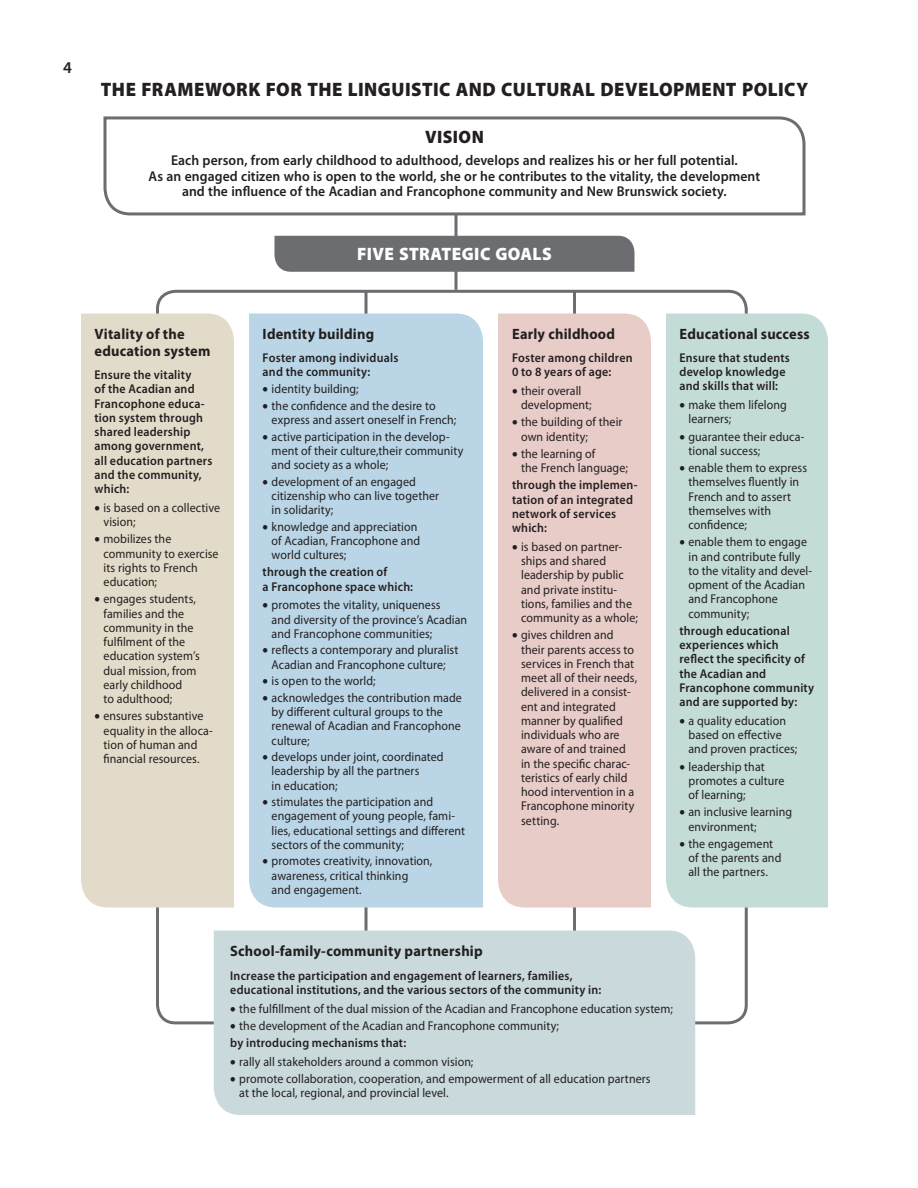
<style>
.page{position:relative;width:918px;height:1188px;background:#fff}
.page>*{position:absolute;margin:0;border:0;box-sizing:border-box;transform-origin:0 0}
.LCDP_Vision_Titre{font:900 19.5px "Myriad Pro";letter-spacing:.025em;color:#231f20;scale:.96 1}
.LCDP_Vision_Titre-2{font:900 18px "Myriad Pro";letter-spacing:.02em;color:#fff;scale:.96 1}
.LCDP_Vision_Titre-3{font:900 18px "Myriad Pro";letter-spacing:.025em;color:#231f20;scale:.96 1}
.t1{font:600 16.5px "Myriad Pro";color:#231f20}
.LCDP_Vision_ST{font:700 15px/17.2px "Myriad Pro";letter-spacing:.015em;color:#231f20;scale:.96 1}
.LCDP_Vision_Texte_1{font:600 14.25px/15.8px "Myriad Pro";letter-spacing:.005em;color:#231f20;text-align:center;scale:.96 1}
.LCDP_Vision_Texte_2{font:12.75px/14.2px "Myriad Pro";letter-spacing:.005em;color:#231f20;scale:.94 1}
.LCDP_Vision_Texte_2-2{font:600 12.75px/14.2px "Myriad Pro";letter-spacing:.02em;color:#231f20;scale:.94 1}
</style>
<div class="page">
<svg style="left:454px;top:217px;width:4px;height:73px"></svg>
<svg style="left:364px;top:291px;width:4px;height:640px"></svg>
<hr style="left:573px;top:291px;width:3px;height:667px;background:#6c6d70">
<svg style="left:103px;top:116px;width:703px;height:101px"></svg>
<div style="left:81px;top:314px;width:153px;height:594px;background:#e3dbc9"></div>
<div style="left:249px;top:314px;width:234px;height:594px;background:#bad6e6"></div>
<div style="left:214px;top:931px;width:481px;height:184px;background:#c9d9dc"></div>
<div style="left:498px;top:314px;width:153px;height:594px;background:#e8ccc8"></div>
<div style="left:666px;top:314px;width:162px;height:594px;background:#c4dcd7"></div>
<div style="left:274px;top:236px;width:360px;height:36px;background:#6c6d70"></div>
<p class="t1" style="left:63px;top:57px;width:10px">4</p>
<p class="LCDP_Vision_Titre" style="left:101px;top:76px;width:738px">THE FRAMEWORK FOR THE LINGUISTIC AND CULTURAL DEVELOPMENT POLICY</p>
<p class="LCDP_Vision_Titre-3" style="left:425px;top:125px;width:63px">VISION</p>
<p class="LCDP_Vision_Texte_1" style="left:149px;top:152px;width:639px">Each person, from early childhood to adulthood, develops and realizes his or her full potential.<br>As an engaged citizen who is open to the world, she or he contributes to the vitality, the development and the influence of the Acadian and Francophone community and New Brunswick society.</p>
<p class="LCDP_Vision_Titre-2" style="left:357px;top:242px;width:204px">FIVE STRATEGIC GOALS</p>
<p class="LCDP_Vision_ST" style="left:94px;top:325px;width:122px">Vitality of the education system</p>
<p class="LCDP_Vision_Texte_2-2" style="left:94px;top:367px;width:127px">Ensure the vitality<br>of the Acadian and<br>Francophone educa&shy;tion system through shared leadership among government, all education partners and the community, which:</p>
<p class="LCDP_Vision_Texte_2" style="left:104px;top:500px;width:126px;text-indent:-9px">• is based on a collective vision;</p>
<p class="LCDP_Vision_Texte_2" style="left:104px;top:532px;width:124px;text-indent:-9px">• mobilizes the community to exercise its rights to French education;</p>
<p class="LCDP_Vision_Texte_2" style="left:104px;top:592px;width:104px;text-indent:-9px">• engages students, families and the community in the fulfilment of the education system’s dual mission, from early childhood<br>to adulthood;</p>
<p class="LCDP_Vision_Texte_2" style="left:104px;top:709px;width:118px;text-indent:-9px">• ensures substantive equality in the alloca&shy;tion of human and financial resources.</p>
<p class="LCDP_Vision_ST" style="left:263px;top:325px;width:118px">Identity building</p>
<p class="LCDP_Vision_Texte_2-2" style="left:263px;top:350px;width:146px">Foster among individuals and the community:</p>
<p class="LCDP_Vision_Texte_2" style="left:263px;top:382px;width:104px">• identity building;</p>
<p class="LCDP_Vision_Texte_2" style="left:272px;top:398px;width:198px;text-indent:-9px">• the confidence and the desire to express and assert oneself in French;</p>
<p class="LCDP_Vision_Texte_2" style="left:272px;top:429px;width:205px;text-indent:-9px">• active participation in the develop&shy;ment of their culture,their community and society as a whole;</p>
<p class="LCDP_Vision_Texte_2" style="left:272px;top:474px;width:180px;text-indent:-9px">• development of an engaged citizenship who can live together in solidarity;</p>
<p class="LCDP_Vision_Texte_2" style="left:272px;top:519px;width:160px;text-indent:-9px">• knowledge and appreciation of Acadian, Francophone and world cultures;</p>
<p class="LCDP_Vision_Texte_2-2" style="left:263px;top:565px;width:162px">through the creation of<br>a Francophone space which:</p>
<p class="LCDP_Vision_Texte_2" style="left:272px;top:598px;width:209px;text-indent:-9px">• promotes the vitality, uniqueness<br>and diversity of the province’s Acadian and Francophone communities;</p>
<p class="LCDP_Vision_Texte_2" style="left:263px;top:643px;width:210px;text-align:center">• reflects a contemporary and pluralist<br>Acadian and Francophone culture;</p>
<p class="LCDP_Vision_Texte_2" style="left:263px;top:674px;width:122px">• is open to the world;</p>
<p class="LCDP_Vision_Texte_2" style="left:272px;top:690px;width:204px;text-indent:-9px">• acknowledges the contribution made by different cultural groups to the renewal of Acadian and Francophone culture;</p>
<p class="LCDP_Vision_Texte_2" style="left:272px;top:749px;width:185px;text-indent:-9px">• develops under joint, coordinated leadership by all the partners<br>in education;</p>
<p class="LCDP_Vision_Texte_2" style="left:272px;top:795px;width:207px;text-indent:-9px">• stimulates the participation and engagement of young people, fami&shy;lies, educational settings and different sectors of the community;</p>
<p class="LCDP_Vision_Texte_2" style="left:272px;top:854px;width:173px;text-indent:-9px">• promotes creativity, innovation, awareness, critical thinking<br>and engagement.</p>
<p class="LCDP_Vision_ST" style="left:512px;top:325px;width:109px">Early childhood</p>
<p class="LCDP_Vision_Texte_2-2" style="left:512px;top:350px;width:130px">Foster among children<br>0 to 8 years of age:</p>
<p class="LCDP_Vision_Texte_2" style="left:521px;top:383px;width:77px;text-indent:-9px">• their overall development;</p>
<p class="LCDP_Vision_Texte_2" style="left:521px;top:415px;width:109px;text-indent:-9px">• the building of their own identity;</p>
<p class="LCDP_Vision_Texte_2" style="left:521px;top:446px;width:115px;text-indent:-9px">• the learning of<br>the French language;</p>
<p class="LCDP_Vision_Texte_2-2" style="left:512px;top:478px;width:135px">through the implemen&shy;tation of an integrated network of services which:</p>
<p class="LCDP_Vision_Texte_2" style="left:521px;top:539px;width:126px;text-indent:-9px">• is based on partner&shy;ships and shared leadership by public and private institu&shy;tions, families and the community as a whole;</p>
<p class="LCDP_Vision_Texte_2" style="left:521px;top:628px;width:125px;text-indent:-9px">• gives children and their parents access to services in French that meet all of their needs, delivered in a consist&shy;ent and integrated manner by qualified individuals who are aware of and trained in the specific charac&shy;teristics of early child hood intervention in a<br>Francophone minority setting.</p>
<p class="LCDP_Vision_ST" style="left:680px;top:325px;width:137px">Educational success</p>
<p class="LCDP_Vision_Texte_2-2" style="left:680px;top:350px;width:119px">Ensure that students develop knowledge and skills that will:</p>
<p class="LCDP_Vision_Texte_2" style="left:688px;top:398px;width:106px;text-indent:-9px">• make them lifelong learners;</p>
<p class="LCDP_Vision_Texte_2" style="left:688px;top:429px;width:125px;text-indent:-9px">• guarantee their educa&shy;tional success;</p>
<p class="LCDP_Vision_Texte_2" style="left:688px;top:461px;width:128px;text-indent:-9px">• enable them to express themselves fluently in<br>French and to assert themselves with confidence;</p>
<p class="LCDP_Vision_Texte_2" style="left:688px;top:535px;width:133px;text-indent:-9px">• enable them to engage in and contribute fully to the vitality and devel&shy;opment of the Acadian and Francophone community;</p>
<p class="LCDP_Vision_Texte_2-2" style="left:680px;top:623px;width:145px">through educational experiences which reflect the specificity of the Acadian and<br>Francophone community and are supported by:</p>
<p class="LCDP_Vision_Texte_2" style="left:688px;top:713px;width:117px;text-indent:-9px">• a quality education based on effective and proven practices;</p>
<p class="LCDP_Vision_Texte_2" style="left:688px;top:759px;width:104px;text-indent:-9px">• leadership that promotes a culture of learning;</p>
<p class="LCDP_Vision_Texte_2" style="left:688px;top:805px;width:112px;text-indent:-9px">• an inclusive learning environment;</p>
<p class="LCDP_Vision_Texte_2" style="left:688px;top:836px;width:100px;text-indent:-9px">• the engagement of the parents and all the partners.</p>
<p class="LCDP_Vision_ST" style="left:230px;top:942px;width:265px">School-family-community partnership</p>
<p class="LCDP_Vision_Texte_2-2" style="left:230px;top:968px;width:396px">Increase the participation and engagement of learners, families, educational institutions, and the various sectors of the community in:</p>
<p class="LCDP_Vision_Texte_2" style="left:230px;top:1001px;width:472px">• the fulfillment of the dual mission of the Acadian and Francophone education system;</p>
<p class="LCDP_Vision_Texte_2" style="left:230px;top:1018px;width:351px">• the development of the Acadian and Francophone community;</p>
<p class="LCDP_Vision_Texte_2-2" style="left:230px;top:1035px;width:189px">by introducing mechanisms that:</p>
<p class="LCDP_Vision_Texte_2" style="left:230px;top:1054px;width:260px">• rally all stakeholders around a common vision;</p>
<p class="LCDP_Vision_Texte_2" style="left:239px;top:1072px;width:439px;text-indent:-9px">• promote collaboration, cooperation, and empowerment of all education partners at the local, regional, and provincial level.</p>
</div>
